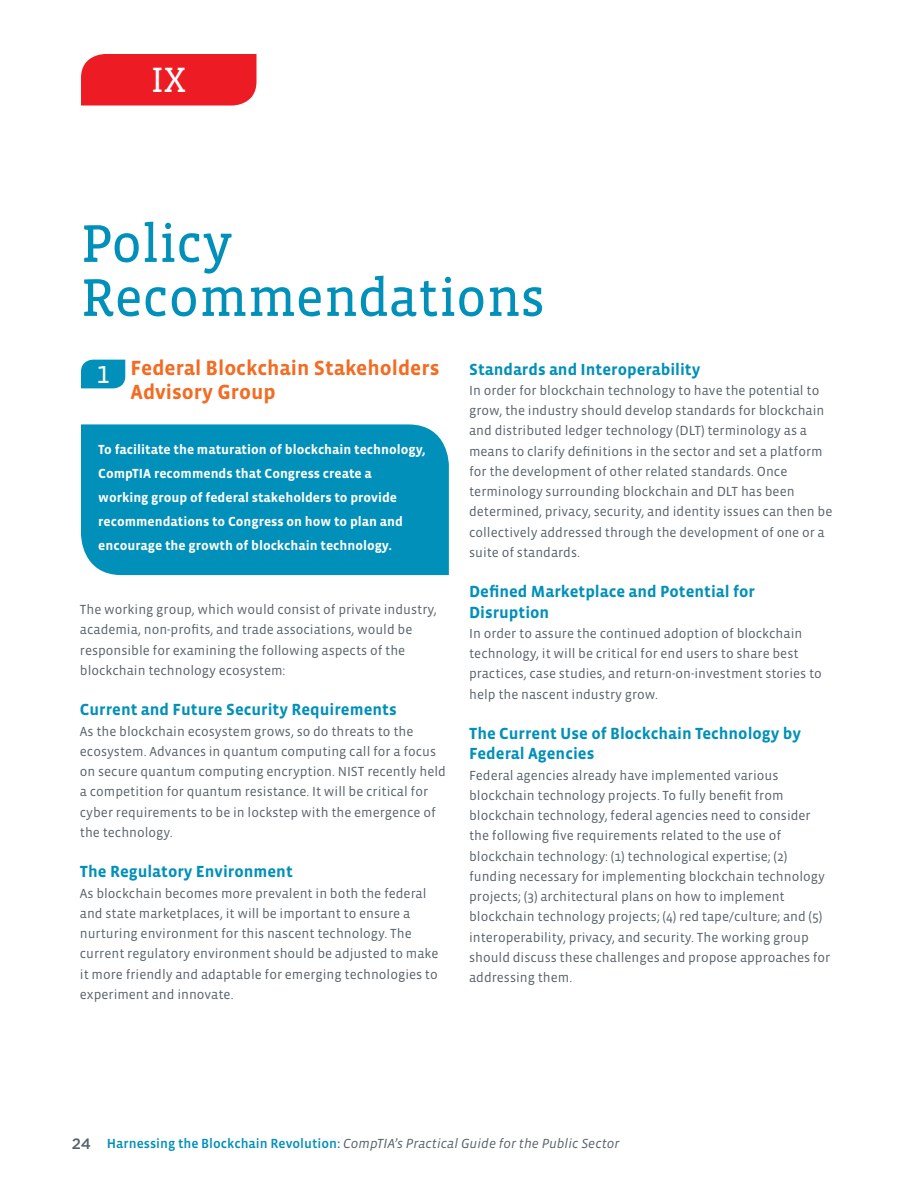
<style>
.page{position:relative;width:918px;height:1188px;background:#fff}
.page>*{position:absolute;margin:0;border:0;box-sizing:border-box;transform-origin:0 0}
.t1{font:54px/54px "Vista Slab OTCE";color:#0090b9}
.t2{font:36px "Vista Slab OTCE";color:#fff}
.t3{font:25.05px "Vista Slab OTCE";color:#fff}
.t4{font:700 21px/24px "Vista Sans OTCE";color:#f26c23}
.t5{font:700 16.5px/20.2px "Vista Sans OTCE";color:#0090b9}
.t6{font:13.5px/20.2px "Vista Sans OTCE";color:#586169}
.t7{font:700 13.5px/24px "Vista Sans OTCE";color:#fff}
.t8{font:italic 13.5px "Vista Sans OTCE";color:#586169}
.s1{font-family:"Gotham";font-weight:500;font-style:normal;font-size:15px}
.s2{font-weight:500;font-style:normal;color:#0090b9}
</style>
<div class="page">
<svg style="left:81px;top:360px;width:44px;height:28px"></svg>
<div style="left:81px;top:54px;width:175px;height:52px;background:#ed1c24"></div>
<div style="left:81px;top:424px;width:368px;height:151px;background:#0090b9"></div>
<p class="t2" style="left:151px;top:59px;width:37px">IX</p>
<p class="t1" style="left:81px;top:216px;width:466px">Policy<br>Recommendations</p>
<p class="t3" style="left:97px;top:360px;width:14px">1</p>
<p class="t4" style="left:130px;top:356px;width:310px">Federal Blockchain Stakeholders<br>Advisory Group</p>
<p class="t5" style="left:469px;top:359px;width:233px">Standards and Interoperability</p>
<p class="t6" style="left:469px;top:380px;width:365px">In order for blockchain technology to have the potential to grow, the industry should develop standards for blockchain and distributed ledger technology (DLT) terminology as a means to clarify definitions in the sector and set a platform for the development of other related standards. Once terminology surrounding blockchain and DLT has been determined, privacy, security, and identity issues can then be collectively addressed through the development of one or a suite of standards.</p>
<p class="t5" style="left:469px;top:582px;width:287px">Defined Marketplace and Potential for<br>Disruption</p>
<p class="t6" style="left:469px;top:623px;width:354px">In order to assure the continued adoption of blockchain technology, it will be critical for end users to share best practices, case studies, and return-on-investment stories to help the nascent industry grow.</p>
<p class="t5" style="left:469px;top:723px;width:333px">The Current Use of Blockchain Technology by<br>Federal Agencies</p>
<p class="t6" style="left:469px;top:765px;width:363px">Federal agencies already have implemented various blockchain technology projects. To fully benefit from blockchain technology, federal agencies need to consider the following five requirements related to the use of blockchain technology: (1) technological expertise; (2) funding necessary for implementing blockchain technology projects; (3) architectural plans on how to implement blockchain technology projects; (4) red tape/culture; and (5) interoperability, privacy, and security. The working group should discuss these challenges and propose approaches for addressing them.</p>
<p class="t7" style="left:98px;top:438px;width:329px">To facilitate the maturation of blockchain technology, CompTIA recommends that Congress create a<br>working group of federal stakeholders to provide recommendations to Congress on how to plan and encourage the growth of blockchain technology.</p>
<p class="t6" style="left:80px;top:599px;width:358px">The working group, which would consist of private industry, academia, non-profits, and trade associations, would be responsible for examining the following aspects of the blockchain technology ecosystem:</p>
<p class="t5" style="left:80px;top:700px;width:318px">Current and Future Security Requirements</p>
<p class="t6" style="left:80px;top:721px;width:368px">As the blockchain ecosystem grows, so do threats to the ecosystem. Advances in quantum computing call for a focus on secure quantum computing encryption. NIST recently held a competition for quantum resistance. It will be critical for cyber requirements to be in lockstep with the emergence of the technology.</p>
<p class="t5" style="left:80px;top:862px;width:214px">The Regulatory Environment</p>
<p class="t6" style="left:80px;top:883px;width:360px">As blockchain becomes more prevalent in both the federal and state marketplaces, it will be important to ensure a nurturing environment for this nascent technology. The current regulatory environment should be adjusted to make it more friendly and adaptable for emerging technologies to experiment and innovate.</p>
<p class="t8" style="left:72px;top:1136px;width:549px"><span class="s1">24</span> <span class="s2">Harnessing the Blockchain Revolution:</span> CompTIA’s Practical Guide for the Public Sector</p>
</div>
